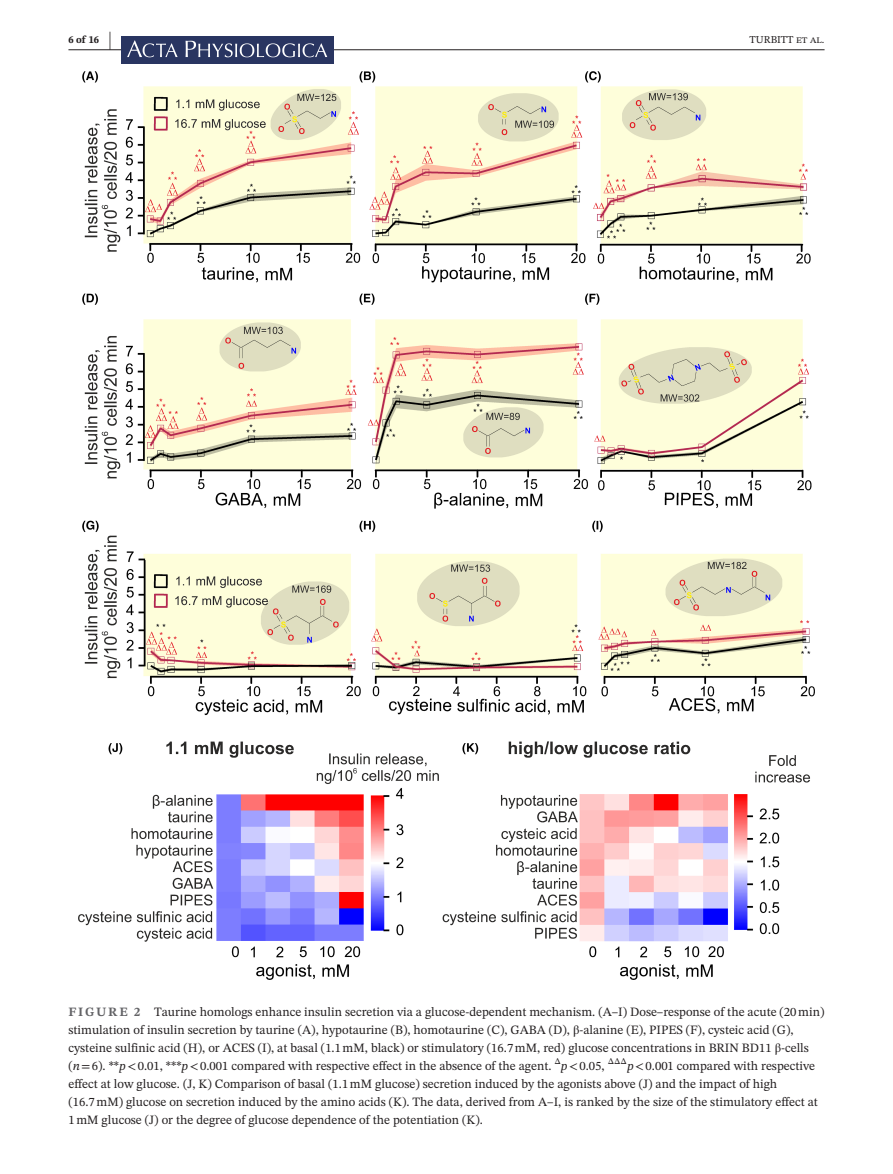
<style>
.page{position:relative;width:893px;height:1174px;background:#fff}
.page>*{position:absolute;margin:0;border:0;box-sizing:border-box;transform-origin:0 0}
.t1{font:12.75px/18px "STIX Two Text";color:#231f20}
.t2{font:10.5px "STIX Two Text";color:#231f20}
.t3{font:700 10.5px "STIX Two Text";color:#231f20}
.t4{font:8.85px "STIX";color:#231f20}
.s1{font-size:21px}
.s2{font-weight:700;color:#636366}
.s3{font-family:"STIX"}
.s4{font-style:italic}
</style>
<div class="page">
<hr style="left:68px;top:49px;width:756px;height:1px;background:#231f20">
<div style="left:121px;top:36px;width:213px;height:27px;background:#293561"></div>
<svg style="left:127px;top:40px;width:51px;height:17px"></svg>
<svg style="left:186px;top:41px;width:141px;height:16px"></svg>
<img style="left:78px;top:71px;width:737px;height:909px">
<p class="t3" style="left:68px;top:32px;width:44px">6 of 16 <span class="s1">|</span></p>
<p class="t2" style="left:750px;top:32px;width:76px">TURBITT et al.</p>
<p class="t1" style="left:68px;top:1002px;width:757px"><span class="s2">FIGURE 2</span> Taurine homologs enhance insulin secretion via a glucose-dependent mechanism. (A–I) Dose–response of the acute (20min) stimulation of insulin secretion by taurine (A), hypotaurine (B), homotaurine (C), GABA (D), <span class="s3">β</span>-alanine (E), PIPES (F), cysteic acid (G), cysteine sulfinic acid (H), or ACES (I), at basal (1.1mM, black) or stimulatory (16.7mM, red) glucose concentrations in BRIN BD11 <span class="s3">β</span>-cells (<span class="s4">n</span><span class="s3">=</span>6). **<span class="s4">p</span><span class="s3">&lt;</span>0.01, ***<span class="s4">p</span><span class="s3">&lt;</span>0.001 compared with respective effect in the absence of the agent.</p>
<p class="t4" style="left:608px;top:1055px;width:21px">ΔΔΔ</p>
<p class="t1" style="left:68px;top:1056px;width:751px;text-indent:559px"><span class="s4">p</span><span class="s3">&lt;</span>0.001 compared with respective effect at low glucose. (J, K) Comparison of basal (1.1mM glucose) secretion induced by the agonists above (J) and the impact of high (16.7mM) glucose on secretion induced by the amino acids (K). The data, derived from A–I, is ranked by the size of the stimulatory effect at 1mM glucose (J) or the degree of glucose dependence of the potentiation (K).</p>
<p class="t4" style="left:554px;top:1055px;width:8px">Δ</p>
<p class="t1" style="left:561px;top:1056px;width:45px"><span class="s4">p</span><span class="s3">&lt;</span>0.05,</p>
</div>
